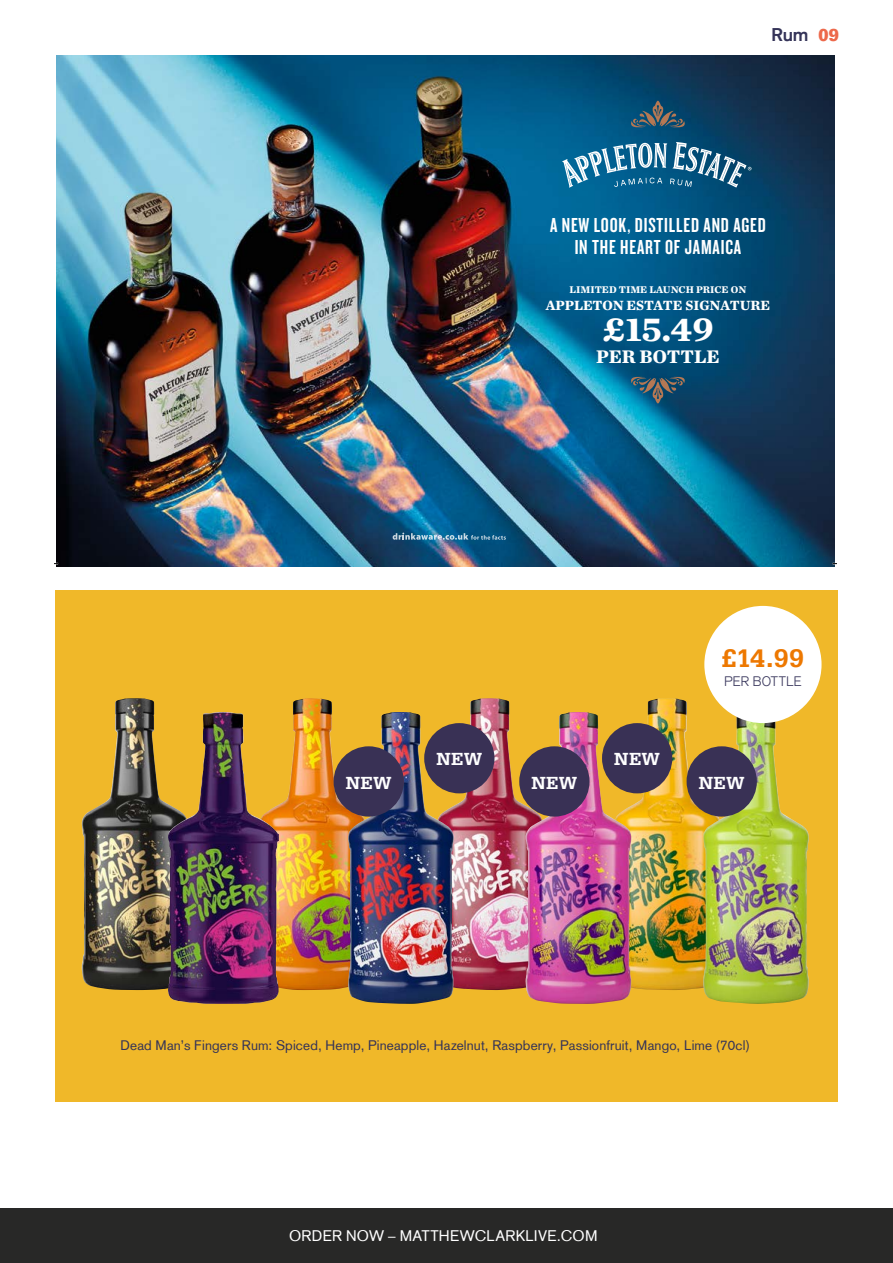
<style>
.page{position:relative;width:893px;height:1263px;background:#fff}
.page>*{position:absolute;margin:0;border:0;box-sizing:border-box;transform-origin:0 0}
.t1{font:700 35.55px "Chronicle Text G1";color:#fff}
.t2{font:700 26.85px "Serifa";color:#ed7801}
.t3{font:21px/21.6px "Knockout HTF48 Featherweight";letter-spacing:.04em;color:#fff;text-align:center}
.t4{font:700 19.05px "Chronicle Text G1";color:#fff}
.t5{font:700 18.6px "Serifa";letter-spacing:.015em;color:#fff}
.t6{font:700 18px "Basic Commercial LT Com";color:#343358}
.t7{font:15px "Basic Commercial LT Com";letter-spacing:.015em;color:#fff}
.t8{font:700 13.95px "Chronicle Text G1";color:#fff}
.t9{font:13.5px "Basic Commercial LT Com";letter-spacing:.01em;color:#343358}
.t10{font:300 13.5px "Basic Commercial LT Com";letter-spacing:.01em;color:#3b395e}
.t11{font:700 10.2px "Chronicle Text G1";color:#fff}
.s1{font-family:"Serifa";color:#ed694b}
</style>
<div class="page">
<div style="left:0;top:1209px;width:893px;height:54px;background:#282827"></div>
<div style="left:55px;top:590px;width:783px;height:511px;background:#f0b829"></div>
<img style="left:56px;top:55px;width:778px;height:511px">
<svg style="left:393px;top:533px;width:113px;height:7px"></svg>
<svg style="left:630px;top:101px;width:55px;height:27px"></svg>
<svg style="left:562px;top:142px;width:189px;height:46px;background:#3d7d9f"></svg>
<svg style="left:630px;top:376px;width:55px;height:27px"></svg>
<img style="left:81px;top:698px;width:86px;height:292px">
<img style="left:279px;top:698px;width:69px;height:292px">
<img style="left:454px;top:698px;width:71px;height:292px">
<img style="left:632px;top:698px;width:88px;height:292px">
<img style="left:167px;top:712px;width:112px;height:292px">
<img style="left:348px;top:712px;width:106px;height:292px">
<img style="left:525px;top:712px;width:107px;height:292px">
<img style="left:703px;top:712px;width:106px;height:292px">
<div style="left:704px;top:606px;width:117px;height:117px;background:#fff;border-radius:50%"></div>
<div style="left:424px;top:723px;width:70px;height:70px;background:#393155;border-radius:50%"></div>
<div style="left:602px;top:723px;width:70px;height:70px;background:#393155;border-radius:50%"></div>
<div style="left:519px;top:746px;width:71px;height:71px;background:#393155;border-radius:50%"></div>
<div style="left:687px;top:746px;width:70px;height:71px;background:#393155;border-radius:50%"></div>
<div style="left:334px;top:746px;width:70px;height:71px;background:#393155;border-radius:50%"></div>
<h3 class="t6" style="left:771px;top:24px;width:69px">Rum <span class="s1">09</span></h3>
<h3 class="t3" style="left:550px;top:215px;width:217px">A NEW LOOK, DISTILLED AND AGED<br>IN THE HEART OF JAMAICA</h3>
<p class="t11" style="left:570px;top:281px;width:178px">LIMITED TIME LAUNCH PRICE ON</p>
<p class="t8" style="left:546px;top:294px;width:226px">APPLETON ESTATE SIGNATURE</p>
<h1 class="t1" style="left:602px;top:301px;width:112px">£15.49</h1>
<h3 class="t4" style="left:596px;top:341px;width:125px">PER BOTTLE</h3>
<h3 class="t5" style="left:436px;top:748px;width:47px">NEW</h3>
<h3 class="t5" style="left:614px;top:748px;width:47px">NEW</h3>
<h2 class="t2" style="left:722px;top:642px;width:84px">£14.99</h2>
<p class="t10" style="left:724px;top:674px;width:79px">PER BOTTLE</p>
<h3 class="t5" style="left:346px;top:772px;width:47px">NEW</h3>
<h3 class="t5" style="left:531px;top:772px;width:47px">NEW</h3>
<h3 class="t5" style="left:699px;top:772px;width:47px">NEW</h3>
<p class="t9" style="left:121px;top:1037px;width:631px">Dead Man’s Fingers Rum: Spiced, Hemp, Pineapple, Hazelnut, Raspberry, Passionfruit, Mango, Lime (70cl)</p>
<p class="t7" style="left:289px;top:1227px;width:310px">ORDER NOW – MATTHEWCLARKLIVE.COM</p>
</div>
